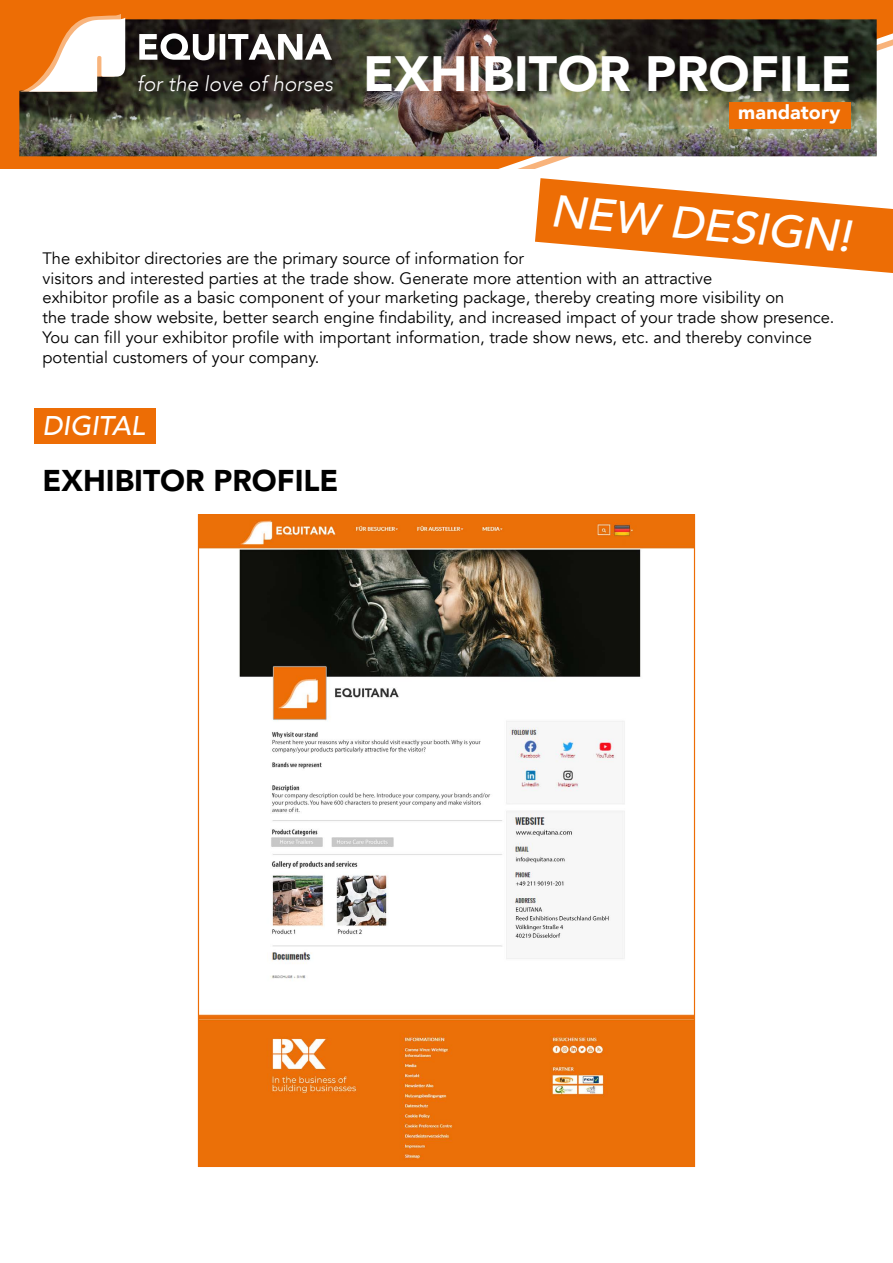
<style>
.page{position:relative;width:893px;height:1263px;background:#fff}
.page>*{position:absolute;margin:0;border:0;box-sizing:border-box;transform-origin:0 0}
.t1{font:900 49.5px "Avenir";color:#fff}
.t2{font:italic 500 45px "Avenir";color:#fff}
.t3{font:900 30px "Avenir";color:#000}
.t4{font:italic 500 27px "Avenir";letter-spacing:-.01em;color:#fff}
.t5{font:italic 300 21px "Avenir";color:#fff}
.t6{font:900 19.5px "Avenir";letter-spacing:.005em;color:#fff}
.t7{font:16.5px/19.8px "Avenir";color:#000}
</style>
<div class="page">
<svg style="left:0;top:0;width:893px;height:169px;fill:#ed6d05"></svg>
<img style="left:19px;top:19px;width:858px;height:110px">
<img style="left:19px;top:129px;width:858px;height:27px">
<svg style="left:19px;top:14px;width:106px;height:78px"></svg>
<svg style="left:139px;top:33px;width:193px;height:27px"></svg>
<div style="left:730px;top:102px;width:121px;height:27px;background:#ed6d05"></div>
<div style="left:34px;top:408px;width:121px;height:36px;background:#ed6d05"></div>
<img style="left:200px;top:516px;width:493px;height:649px">
<svg style="left:535px;top:178px;width:358px;height:95px"></svg>
<p class="t5" style="left:137px;top:72px;width:198px">for the love of horses</p>
<h1 class="t1" style="left:363px;top:31px;width:490px">EXHIBITOR PROFILE</h1>
<p class="t6" style="left:738px;top:95px;width:104px">mandatory</p>
<h2 class="t2" style="left:553px;top:184px;width:303px;rotate:5deg">NEW DESIGN!</h2>
<p class="t7" style="left:43px;top:249px;width:793px">The exhibitor directories are the primary source of information for<br>visitors and interested parties at the trade show. Generate more attention with an attractive<br>exhibitor profile as a basic component of your marketing package, thereby creating more visibility on<br>the trade show website, better search engine findability, and increased impact of your trade show presence.<br>You can fill your exhibitor profile with important information, trade show news, etc. and thereby convince potential customers of your company.</p>
<h3 class="t4" style="left:43px;top:410px;width:104px">DIGITAL</h3>
<h3 class="t3" style="left:43px;top:455px;width:298px">EXHIBITOR PROFILE</h3>
</div>
